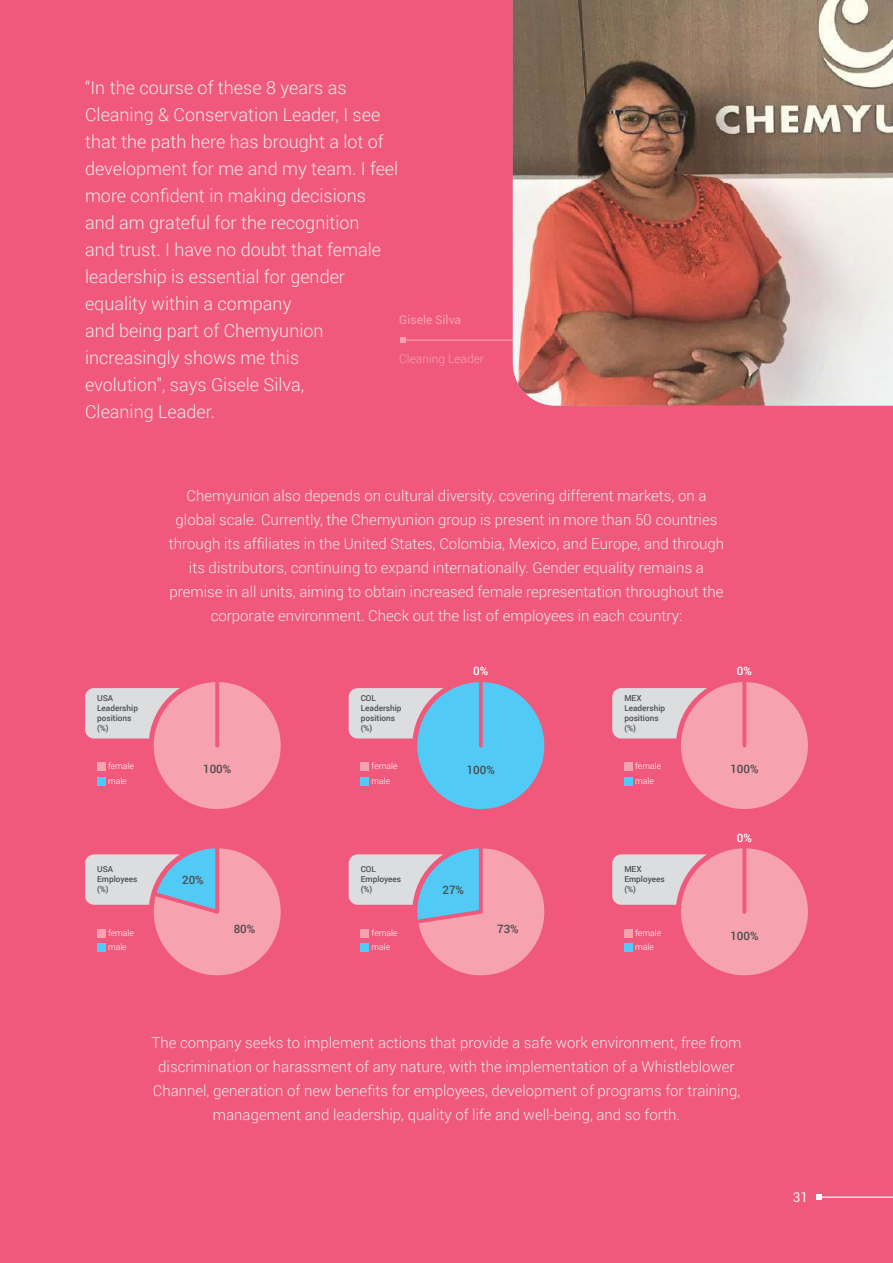
<style>
.page{position:relative;width:893px;height:1263px;background:#f0597c}
.page>*{position:absolute;margin:0;border:0;box-sizing:border-box;transform-origin:0 0}
.t1{font:300 18px/27px "Roboto";color:#e6e7e9}
.t2{font:300 15px/24px "Roboto";color:#e6e7e9;text-align:center}
.t3{font:13.5px "Roboto";color:#eaebec}
.t4{font:300 12px "Roboto";color:#f6a1ae}
.t5{font:12px "Roboto";color:#f6a1ae}
.t6{font:500 11.55px "Roboto";color:#4b4c4d}
.t7{font:500 11.55px "Roboto";color:#fff}
.t8{font:300 8.7px/14.4px "Roboto";color:#fff}
.t9{font:500 8.25px/9.9px "Roboto";color:#4b4c4d}
</style>
<div class="page">
<hr style="left:403px;top:340px;width:254px;height:1px;background:#f6a1ae">
<svg style="left:400px;top:337px;width:5px;height:6px"></svg>
<hr style="left:819px;top:1196px;width:74px;height:2px;background:#fff">
<svg style="left:816px;top:1194px;width:6px;height:6px"></svg>
<img style="left:513px;top:0;width:380px;height:406px">
<svg style="left:85px;top:682px;width:196px;height:127px"></svg>
<div style="left:97px;top:763px;width:8px;height:8px;background:#f6a2af"></div>
<div style="left:97px;top:777px;width:8px;height:8px;background:#51caf5"></div>
<svg style="left:85px;top:848px;width:196px;height:127px"></svg>
<div style="left:97px;top:929px;width:8px;height:8px;background:#f6a2af"></div>
<div style="left:97px;top:943px;width:8px;height:8px;background:#51caf5"></div>
<svg style="left:349px;top:682px;width:195px;height:127px"></svg>
<div style="left:361px;top:763px;width:8px;height:8px;background:#f6a2af"></div>
<div style="left:361px;top:777px;width:8px;height:8px;background:#51caf5"></div>
<svg style="left:349px;top:848px;width:195px;height:127px"></svg>
<div style="left:361px;top:929px;width:8px;height:8px;background:#f6a2af"></div>
<div style="left:361px;top:943px;width:8px;height:8px;background:#51caf5"></div>
<svg style="left:612px;top:682px;width:196px;height:127px"></svg>
<div style="left:624px;top:763px;width:8px;height:8px;background:#f6a2af"></div>
<div style="left:624px;top:777px;width:8px;height:8px;background:#51caf5"></div>
<svg style="left:612px;top:848px;width:196px;height:127px"></svg>
<div style="left:624px;top:929px;width:8px;height:8px;background:#f6a2af"></div>
<div style="left:624px;top:943px;width:8px;height:8px;background:#51caf5"></div>
<p class="t1" style="left:85px;top:73px;width:315px">“In the course of these 8 years as<br>Cleaning &amp; Conservation Leader, I see that the path here has brought a lot of development for me and my team. I feel more confident in making decisions and am grateful for the recognition<br>and trust. I have no doubt that female leadership is essential for gender equality within a company<br>and being part of Chemyunion increasingly shows me this<br>evolution", says Gisele Silva,<br>Cleaning Leader.</p>
<p class="t5" style="left:399px;top:311px;width:63px">Gisele Silva</p>
<p class="t4" style="left:399px;top:350px;width:86px">Cleaning Leader</p>
<p class="t9" style="left:97px;top:693px;width:42px">USA<br>Leadership positions (%)</p>
<p class="t8" style="left:108px;top:759px;width:27px">female male</p>
<p class="t9" style="left:97px;top:864px;width:42px">USA<br>Employees (%)</p>
<p class="t8" style="left:108px;top:925px;width:27px">female male</p>
<p class="t2" style="left:169px;top:483px;width:557px">Chemyunion also depends on cultural diversity, covering different markets, on a global scale. Currently, the Chemyunion group is present in more than 50 countries through its affiliates in the United States, Colombia, Mexico, and Europe, and through its distributors, continuing to expand internationally. Gender equality remains a premise in all units, aiming to obtain increased female representation throughout the corporate environment. Check out the list of employees in each country:</p>
<p class="t6" style="left:203px;top:761px;width:30px">100%</p>
<p class="t7" style="left:473px;top:663px;width:17px">0%</p>
<p class="t9" style="left:361px;top:693px;width:42px">COL<br>Leadership positions (%)</p>
<p class="t8" style="left:372px;top:759px;width:27px">female male</p>
<p class="t6" style="left:467px;top:761px;width:30px">100%</p>
<p class="t9" style="left:624px;top:693px;width:42px">MEX<br>Leadership positions (%)</p>
<p class="t8" style="left:635px;top:759px;width:27px">female male</p>
<p class="t7" style="left:737px;top:663px;width:17px">0%</p>
<p class="t6" style="left:730px;top:761px;width:30px">100%</p>
<p class="t6" style="left:182px;top:872px;width:23px">20%</p>
<p class="t6" style="left:234px;top:921px;width:23px">80%</p>
<p class="t9" style="left:361px;top:864px;width:42px">COL<br>Employees (%)</p>
<p class="t8" style="left:372px;top:925px;width:27px">female male</p>
<p class="t6" style="left:442px;top:882px;width:23px">27%</p>
<p class="t6" style="left:497px;top:921px;width:23px">73%</p>
<p class="t9" style="left:624px;top:864px;width:42px">MEX<br>Employees (%)</p>
<p class="t8" style="left:635px;top:925px;width:27px">female male</p>
<p class="t7" style="left:737px;top:829px;width:17px">0%</p>
<p class="t6" style="left:730px;top:927px;width:30px">100%</p>
<p class="t2" style="left:151px;top:1030px;width:592px">The company seeks to implement actions that provide a safe work environment, free from discrimination or harassment of any nature, with the implementation of a Whistleblower Channel, generation of new benefits for employees, development of programs for training, management and leadership, quality of life and well-being, and so forth.</p>
<p class="t3" style="left:793px;top:1188px;width:17px">31</p>
</div>
